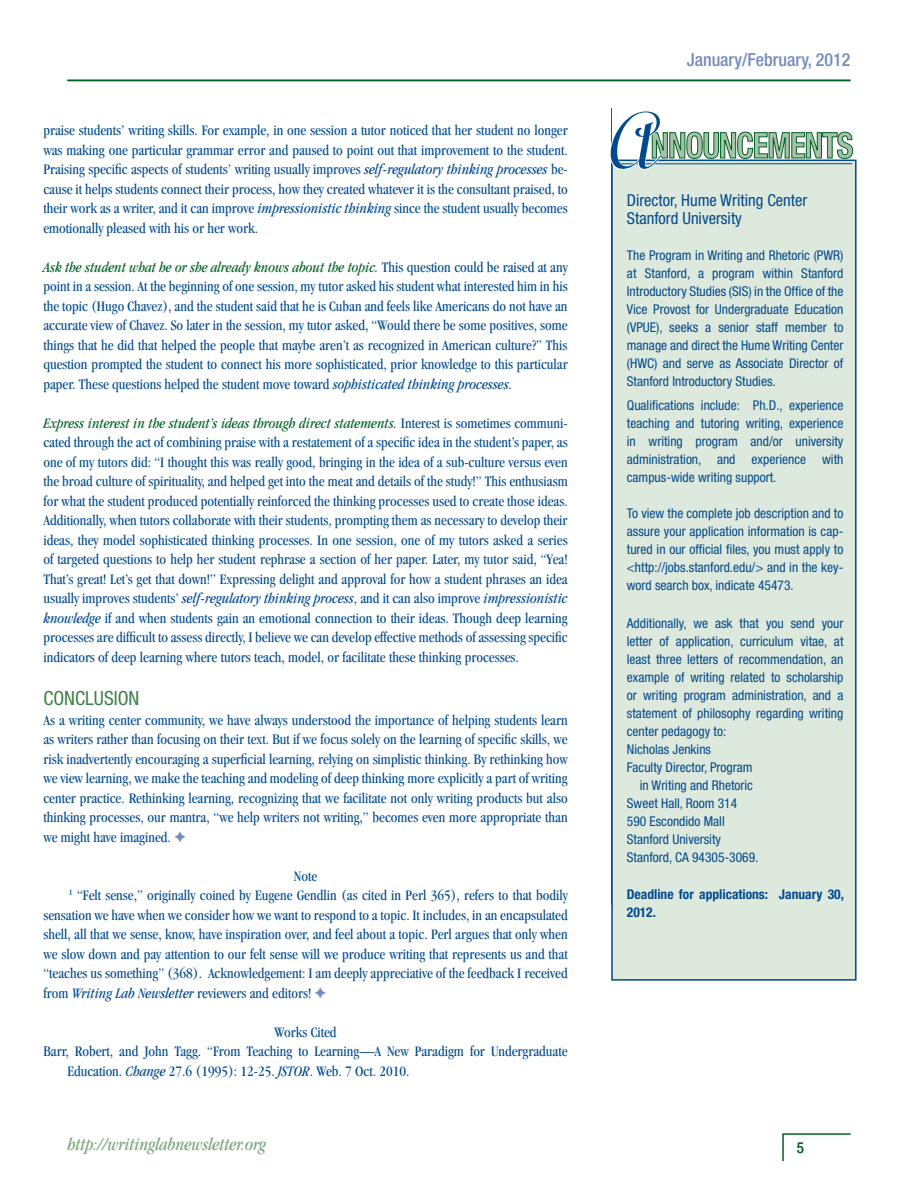
<style>
.page{position:relative;width:918px;height:1188px;background:#fff}
.page>*{position:absolute;margin:0;border:0;box-sizing:border-box;transform-origin:0 0}
.Subheads{font:condensed 19.5px "Helvetica Neue";color:#3f7e49}
.t1{font:italic condensed 18px "Garamond";color:#77a279}
.t2{font:500 condensed 18px "Helvetica Neue";color:#748cbb}
.Box_text{font:condensed 16.5px "Helvetica Neue";color:#004a8d}
.Text{font:condensed 15px/19.5px "Garamond";color:#004a8d;text-align:justify}
.t3{font:condensed 15px "Helvetica Neue";color:#006224}
.Box_text-2{font:condensed 13.5px/18px "Helvetica Neue";color:#004a8d;text-align:justify}
.Box_text-3{font:700 condensed 13.5px/18px "Helvetica Neue";color:#004a8d}
.s1{font-style:italic}
.s2{font-style:italic;color:#006224}
</style>
<div class="page">
<hr style="left:611px;top:108px;width:1px;height:796px;background:#006224">
<div style="left:612px;top:160px;width:244px;height:820px;background:#dee9dd"></div>
<div style="left:611px;top:160px;width:246px;height:821px;border:2px solid #004a8d"></div>
<hr style="left:67px;top:80px;width:783px;height:1px;background:#006224">
<svg style="left:782px;top:1133px;width:69px;height:28px"></svg>
<svg style="left:610px;top:111px;width:243px;height:59px"></svg>
<p class="Text" style="left:43px;top:121px;width:526px">praise students’ writing skills. For example, in one session a tutor noticed that her student no longer was making one particular grammar error and paused to point out that improvement to the student.<br>Praising specific aspects of students’ writing usually improves <span class="s1">self-regulatory thinking processes</span> be&shy;cause it helps students connect their process, how they created whatever it is the consultant praised, to their work as a writer, and it can improve <span class="s1">impressionistic thinking</span> since the student usually becomes emotionally pleased with his or her work.</p>
<p class="Text" style="left:43px;top:257px;width:526px"><span class="s2">Ask the student what he or she already knows about the topic.</span> This question could be raised at any point in a session. At the beginning of one session, my tutor asked his student what interested him in his the topic (Hugo Chavez), and the student said that he is Cuban and feels like Americans do not have an accurate view of Chavez. So later in the session, my tutor asked, “Would there be some positives, some things that he did that helped the people that maybe aren’t as recognized in American culture?” This question prompted the student to connect his more sophisticated, prior knowledge to this particular paper. These questions helped the student move toward <span class="s1">sophisticated thinking processes</span>.</p>
<p class="Text" style="left:43px;top:413px;width:526px"><span class="s2">Express interest in the student’s ideas through direct statements.</span> Interest is sometimes communi&shy;cated through the act of combining praise with a restatement of a specific idea in the student’s paper, as one of my tutors did: “I thought this was really good, bringing in the idea of a sub-culture versus even the broad culture of spirituality, and helped get into the meat and details of the study!” This enthusiasm for what the student produced potentially reinforced the thinking processes used to create those ideas.<br>Additionally, when tutors collaborate with their students, prompting them as necessary to develop their ideas, they model sophisticated thinking processes. In one session, one of my tutors asked a series of targeted questions to help her student rephrase a section of her paper. Later, my tutor said, “Yea!<br>That’s great! Let’s get that down!” Expressing delight and approval for how a student phrases an idea usually improves students’ <span class="s1">self-regulatory thinking process</span>, and it can also improve <span class="s1">impressionistic knowledge</span> if and when students gain an emotional connection to their ideas. Though deep learning processes are difficult to assess directly, I believe we can develop effective methods of assessing specific indicators of deep learning where tutors teach, model, or facilitate these thinking processes.</p>
<p class="Subheads" style="left:43px;top:687px;width:98px">CONCLUSION</p>
<p class="Text" style="left:43px;top:710px;width:526px">As a writing center community, we have always understood the importance of helping students learn as writers rather than focusing on their text. But if we focus solely on the learning of specific skills, we risk inadvertently encouraging a superficial learning, relying on simplistic thinking. By rethinking how we view learning, we make the teaching and modeling of deep thinking more explicitly a part of writing center practice. Rethinking learning, recognizing that we facilitate not only writing products but also thinking processes, our mantra, “we help writers not writing,” becomes even more appropriate than we might have imagined.</p>
<p class="Text" style="left:294px;top:866px;width:25px">Note</p>
<p class="Text" style="left:43px;top:886px;width:526px;text-indent:26px"><sup>1</sup> “Felt sense,” originally coined by Eugene Gendlin (as cited in Perl 365), refers to that bodily sensation we have when we consider how we want to respond to a topic. It includes, in an encapsulated shell, all that we sense, know, have inspiration over, and feel about a topic. Perl argues that only when we slow down and pay attention to our felt sense will we produce writing that represents us and that “teaches us something” (368). Acknowledgement: I am deeply appreciative of the feedback I received from <span class="s1">Writing Lab Newsletter</span> reviewers and editors!</p>
<p class="Text" style="left:274px;top:1022px;width:64px">Works Cited</p>
<p class="Text" style="left:67px;top:1042px;width:502px;text-indent:-24px">Barr, Robert, and John Tagg. “From Teaching to Learning—A New Paradigm for Undergraduate<br>Education. <span class="s1">Change</span> 27.6 (1995): 12-25. <span class="s1">JSTOR</span>. Web. 7 Oct. 2010.</p>
<p class="t1" style="left:68px;top:1135px;width:200px">http://writinglabnewsletter.org</p>
<p class="t2" style="left:687px;top:49px;width:165px">January/February, 2012</p>
<p class="Box_text" style="left:627px;top:191px;width:182px">Director, Hume Writing Center</p>
<p class="Box_text" style="left:627px;top:209px;width:117px">Stanford University</p>
<p class="Box_text-2" style="left:627px;top:247px;width:218px">The Program in Writing and Rhetoric (PWR) at Stanford, a program within Stanford Introductory Studies (SIS) in the Office of the Vice Provost for Undergraduate Education (VPUE), seeks a senior staff member to manage and direct the Hume Writing Center (HWC) and serve as Associate Director of Stanford Introductory Studies.</p>
<p class="Box_text-2" style="left:627px;top:397px;width:218px">Qualifications include: Ph.D., experience teaching and tutoring writing, experience in writing program and/or university administration, and experience with campus-wide writing support.</p>
<p class="Box_text-2" style="left:627px;top:505px;width:218px">To view the complete job description and to assure your application information is cap&shy;tured in our official files, you must apply to &lt;http://jobs.stanford.edu/&gt; and in the key&shy;word search box, indicate 45473.</p>
<p class="Box_text-2" style="left:627px;top:614px;width:218px">Additionally, we ask that you send your letter of application, curriculum vitae, at least three letters of recommendation, an example of writing related to scholarship or writing program administration, and a statement of philosophy regarding writing center pedagogy to:</p>
<p class="Box_text-2" style="left:627px;top:740px;width:86px">Nicholas Jenkins</p>
<p class="Box_text-2" style="left:627px;top:758px;width:127px">Faculty Director, Program</p>
<p class="Box_text-2" style="left:640px;top:776px;width:115px">in Writing and Rhetoric</p>
<p class="Box_text-2" style="left:627px;top:794px;width:112px">Sweet Hall, Room 314</p>
<p class="Box_text-2" style="left:627px;top:812px;width:99px">590 Escondido Mall</p>
<p class="Box_text-2" style="left:627px;top:830px;width:96px">Stanford University</p>
<p class="Box_text-2" style="left:627px;top:848px;width:133px">Stanford, CA 94305-3069.</p>
<p class="Box_text-3" style="left:627px;top:885px;width:219px">Deadline for applications: January 30,<br>2012.</p>
<p class="t3" style="left:797px;top:1139px;width:9px">5</p>
</div>
